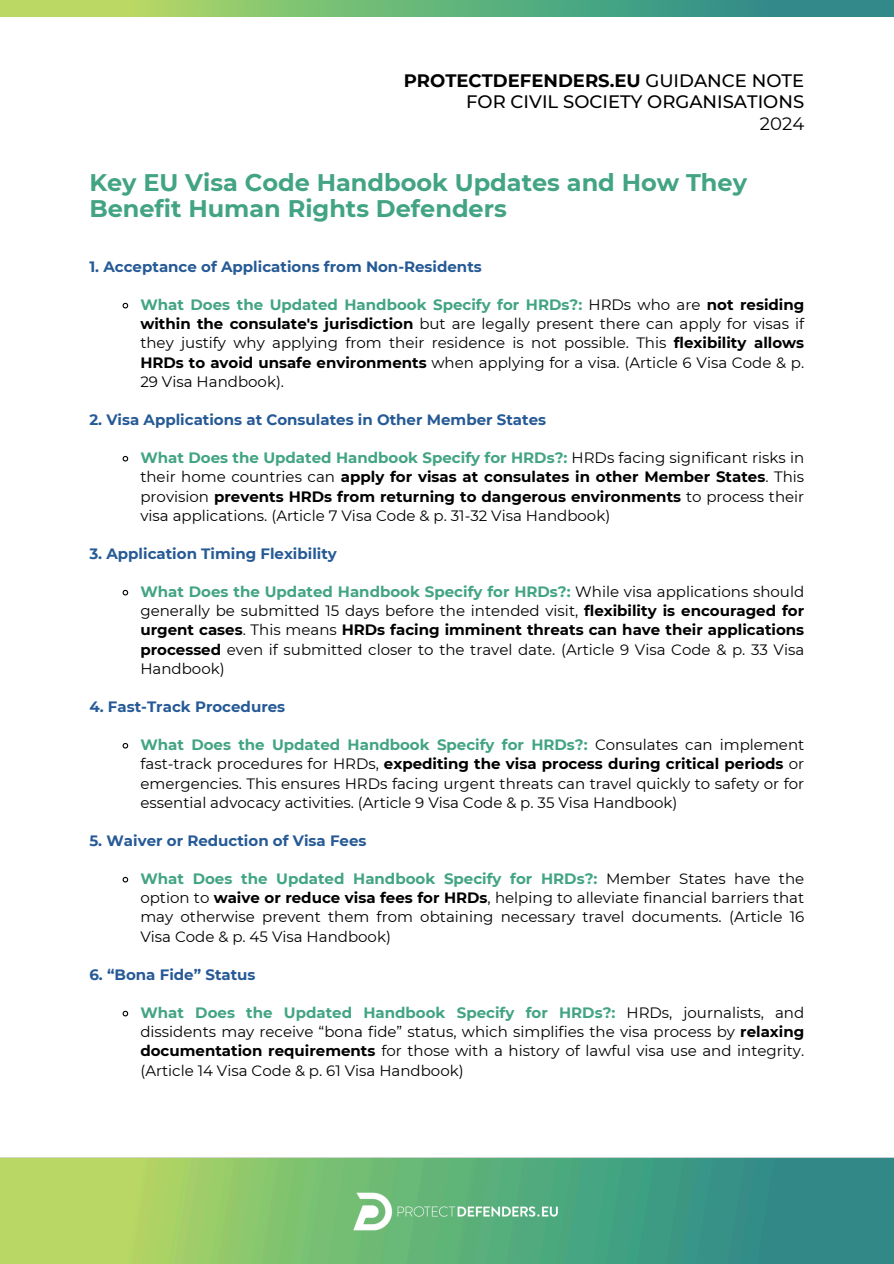
<style>
.page{position:relative;width:894px;height:1264px;background:#fff}
.page>*{position:absolute;margin:0;border:0;box-sizing:border-box;transform-origin:0 0}
.t1{font:700 24px/25.8px "Montserrat";color:#42a484}
.t2{font:500 18px/21.3px "Montserrat";color:#000;text-align:right}
.t3{font:15px/19.2px "Montserrat";color:#000;text-align:justify}
.t4{font:700 15px "Montserrat";color:#265a96}
.s1{font-weight:700}
.s2{font-weight:400}
.s3{font-weight:700;color:#42a484}
</style>
<div class="page">
<svg style="left:0;top:0;width:893px;height:17px;background:#6cb278"></svg>
<svg style="left:122px;top:302px;width:7px;height:7px"></svg>
<svg style="left:122px;top:455px;width:7px;height:7px"></svg>
<svg style="left:122px;top:589px;width:7px;height:7px"></svg>
<svg style="left:122px;top:742px;width:7px;height:7px"></svg>
<svg style="left:122px;top:876px;width:7px;height:7px"></svg>
<svg style="left:122px;top:1010px;width:7px;height:7px"></svg>
<img style="left:0;top:1157px;width:893px;height:106px">
<p class="t2" style="left:403px;top:70px;width:402px"><span class="s1">PROTECTDEFENDERS.EU</span> GUIDANCE NOTE<br>FOR CIVIL SOCIETY ORGANISATIONS<br><span class="s2">2024</span></p>
<h3 class="t1" style="left:89px;top:170px;width:659px">Key EU Visa Code Handbook Updates and How They<br>Benefit Human Rights Defenders</h3>
<h2 class="t4" style="left:89px;top:257px;width:394px">1. Acceptance of Applications from Non-Residents</h2>
<h1 class="t3" style="left:140px;top:295px;width:665px"><span class="s3">What Does the Updated Handbook Specify for HRDs?:</span> HRDs who are <span class="s1">not residing within the consulate's jurisdiction</span> but are legally present there can apply for visas if they justify why applying from their residence is not possible. This <span class="s1">flexibility allows HRDs to avoid unsafe environments</span> when applying for a visa. (Article 6 Visa Code &amp; p.<br>29 Visa Handbook).</h1>
<h3 class="t4" style="left:89px;top:410px;width:458px">2. Visa Applications at Consulates in Other Member States</h3>
<p class="t3" style="left:140px;top:448px;width:665px"><span class="s3">What Does the Updated Handbook Specify for HRDs?:</span> HRDs facing significant risks in their home countries can <span class="s1">apply for visas at consulates in other Member States</span>. This provision <span class="s1">prevents HRDs from returning to dangerous environments</span> to process their visa applications. (Article 7 Visa Code &amp; p. 31-32 Visa Handbook)</p>
<h3 class="t4" style="left:89px;top:544px;width:249px">3. Application Timing Flexibility</h3>
<p class="t3" style="left:140px;top:582px;width:665px"><span class="s3">What Does the Updated Handbook Specify for HRDs?:</span> While visa applications should generally be submitted 15 days before the intended visit, <span class="s1">flexibility is encouraged for urgent cases</span>. This means <span class="s1">HRDs facing imminent threats can have their applications processed</span> even if submitted closer to the travel date. (Article 9 Visa Code &amp; p. 33 Visa Handbook)</p>
<h3 class="t4" style="left:89px;top:697px;width:197px">4. Fast-Track Procedures</h3>
<p class="t3" style="left:140px;top:735px;width:665px"><span class="s3">What Does the Updated Handbook Specify for HRDs?:</span> Consulates can implement fast-track procedures for HRDs, <span class="s1">expediting the visa process during critical periods</span> or emergencies. This ensures HRDs facing urgent threats can travel quickly to safety or for essential advocacy activities. (Article 9 Visa Code &amp; p. 35 Visa Handbook)</p>
<h3 class="t4" style="left:89px;top:831px;width:278px">5. Waiver or Reduction of Visa Fees</h3>
<p class="t3" style="left:140px;top:869px;width:665px"><span class="s3">What Does the Updated Handbook Specify for HRDs?:</span> Member States have the option to <span class="s1">waive or reduce visa fees for HRDs</span>, helping to alleviate financial barriers that may otherwise prevent them from obtaining necessary travel documents. (Article 16<br>Visa Code &amp; p. 45 Visa Handbook)</p>
<h3 class="t4" style="left:89px;top:965px;width:168px">6. “Bona Fide” Status</h3>
<p class="t3" style="left:140px;top:1003px;width:665px"><span class="s3">What Does the Updated Handbook Specify for HRDs?:</span> HRDs, journalists, and dissidents may receive “bona fide” status, which simplifies the visa process by <span class="s1">relaxing documentation requirements</span> for those with a history of lawful visa use and integrity. (Article 14 Visa Code &amp; p. 61 Visa Handbook)</p>
</div>
